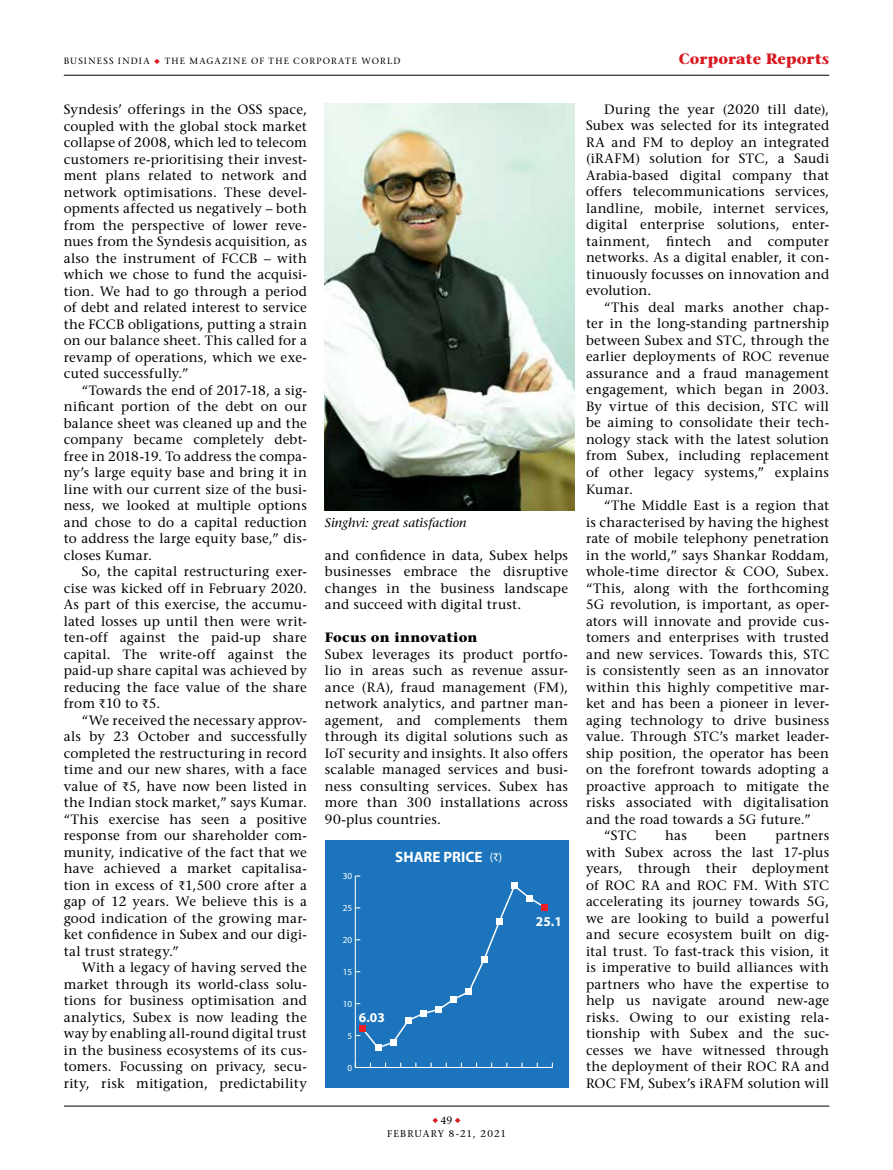
<style>
.page{position:relative;width:893px;height:1170px;background:#fff}
.page>*{position:absolute;margin:0;border:0;box-sizing:border-box;transform-origin:0 0}
.t1{font:700 15px "Stone Serif Std";letter-spacing:.005em;color:#d71920}
.t2{font:700 15px "Myriad Pro";color:#fff}
.t3{font:500 13.5px/16.5px "Stone Serif Std";letter-spacing:.015em;color:#000;text-align:justify}
.t4{font:700 13.5px "Stone Serif Std";letter-spacing:.015em;color:#000}
.t5{font:700 13.5px "Myriad Pro";color:#fff}
.t6{font:italic 500 12.75px "Stone Serif Std";color:#000}
.t7{font:500 10.5px "Stone Serif Std";color:#000}
.t8{font:500 9.75px "Stone Serif Std";letter-spacing:.11em;color:#000}
.t9{font:9.3px "Myriad Pro";color:#fff}
.t10{font:500 9px "Stone Serif Std";letter-spacing:.135em;color:#000}
.s1{color:#d71920}
.s2{font-family:"ITF Rupee";font-weight:400}
.s3{font-weight:400;font-size:12px}
.s4{font-family:"ITF Rupee";font-weight:400;font-size:12px}
</style>
<div class="page">
<hr style="left:64px;top:75px;width:765px;height:1px;background:#000">
<hr style="left:64px;top:1105px;width:765px;height:1px;background:#000">
<div style="left:325px;top:840px;width:243px;height:248px;background:#1c75bc"></div>
<hr style="left:355px;top:1066px;width:197px;height:1px;background:#fff">
<hr style="left:355px;top:876px;width:1px;height:191px;background:#fff">
<div style="left:511px;top:882px;width:7px;height:7px;background:#fff"></div>
<svg style="left:355px;top:883px;width:193px;height:167px"></svg>
<img style="left:325px;top:103px;width:249px;height:407px">
<p class="t10" style="left:64px;top:55px;width:338px">Business India <span class="s1">◆</span> the magazine of the corporate world</p>
<p class="t1" style="left:679px;top:49px;width:152px">Corporate Reports</p>
<p class="t3" style="left:64px;top:101px;width:245px">Syndesis’ offerings in the OSS space, coupled with the global stock market collapse of 2008, which led to telecom customers re-prioritising their invest&shy;ment plans related to network and network optimisations. These devel&shy;opments affected us negatively – both from the perspective of lower reve&shy;nues from the Syndesis acquisition, as also the instrument of FCCB – with which we chose to fund the acquisi&shy;tion. We had to go through a period of debt and related interest to service the FCCB obligations, putting a strain on our balance sheet. This called for a revamp of operations, which we exe&shy;cuted successfully.”</p>
<p class="t3" style="left:64px;top:382px;width:245px;text-indent:18px">“Towards the end of 2017-18, a sig&shy;nificant portion of the debt on our balance sheet was cleaned up and the company became completely debt&shy;free in 2018-19. To address the compa&shy;ny’s large equity base and bring it in line with our current size of the busi&shy;ness, we looked at multiple options and chose to do a capital reduction to address the large equity base,” dis&shy;closes Kumar.</p>
<p class="t3" style="left:64px;top:563px;width:245px;text-indent:18px">So, the capital restructuring exer&shy;cise was kicked off in February 2020.<br>As part of this exercise, the accumu&shy;lated losses up until then were writ&shy;ten-off against the paid-up share capital. The write-off against the paid-up share capital was achieved by reducing the face value of the share from <span class="s2">R</span>10 to <span class="s2">R</span>5.</p>
<p class="t3" style="left:64px;top:711px;width:245px;text-indent:18px">“We received the necessary approv&shy;als by 23 October and successfully completed the restructuring in record time and our new shares, with a face value of <span class="s2">R</span>5, have now been listed in the Indian stock market,” says Kumar. “This exercise has seen a positive response from our shareholder com&shy;munity, indicative of the fact that we have achieved a market capitalisa&shy;tion in excess of <span class="s2">R</span>1,500 crore after a gap of 12 years. We believe this is a good indication of the growing mar&shy;ket confidence in Subex and our digi&shy;tal trust strategy.”</p>
<p class="t3" style="left:64px;top:959px;width:245px;text-indent:18px">With a legacy of having served the market through its world-class solu&shy;tions for business optimisation and analytics, Subex is now leading the way by enabling all-round digital trust in the business ecosystems of its cus&shy;tomers. Focussing on privacy, secu&shy;rity, risk mitigation, predictability</p>
<p class="t6" style="left:325px;top:515px;width:143px">Singhvi: great satisfaction</p>
<p class="t3" style="left:325px;top:546px;width:245px">and confidence in data, Subex helps businesses embrace the disruptive changes in the business landscape and succeed with digital trust.</p>
<p class="t4" style="left:325px;top:629px;width:154px">Focus on innovation</p>
<p class="t3" style="left:325px;top:645px;width:245px">Subex leverages its product portfo&shy;lio in areas such as revenue assur&shy;ance (RA), fraud management (FM), network analytics, and partner man&shy;agement, and complements them through its digital solutions such as IoT security and insights. It also offers scalable managed services and busi&shy;ness consulting services. Subex has more than 300 installations across 90-plus countries.</p>
<p class="t9" style="left:343px;top:870px;width:11px">30</p>
<p class="t9" style="left:343px;top:902px;width:11px">25</p>
<p class="t9" style="left:343px;top:934px;width:11px">20</p>
<p class="t9" style="left:343px;top:966px;width:11px">15</p>
<p class="t9" style="left:343px;top:998px;width:11px">10</p>
<p class="t5" style="left:359px;top:1008px;width:27px">6.03</p>
<p class="t9" style="left:347px;top:1030px;width:6px">5</p>
<p class="t9" style="left:347px;top:1061px;width:6px">0</p>
<p class="t2" style="left:395px;top:846px;width:109px">SHARE PRICE <span class="s3">(</span><span class="s4">R</span><span class="s3">)</span></p>
<p class="t7" style="left:433px;top:1113px;width:30px"><span class="s1">◆</span>49<span class="s1">◆</span></p>
<p class="t8" style="left:387px;top:1127px;width:121px">FEBRUARY 8-21, 2021</p>
<p class="t5" style="left:536px;top:912px;width:27px">25.1</p>
<p class="t3" style="left:586px;top:101px;width:245px;text-indent:18px">During the year (2020 till date), Subex was selected for its integrated RA and FM to deploy an integrated (iRAFM) solution for STC, a Saudi Arabia-based digital company that offers telecommunications services, landline, mobile, internet services, digital enterprise solutions, enter&shy;tainment, fintech and computer networks. As a digital enabler, it con&shy;tinuously focusses on innovation and evolution.</p>
<p class="t3" style="left:586px;top:299px;width:245px;text-indent:18px">“This deal marks another chap&shy;ter in the long-standing partnership between Subex and STC, through the earlier deployments of ROC revenue assurance and a fraud management engagement, which began in 2003.<br>By virtue of this decision, STC will be aiming to consolidate their tech&shy;nology stack with the latest solution from Subex, including replacement of other legacy systems,” explains Kumar.</p>
<p class="t3" style="left:604px;top:497px;width:227px">“The Middle East is a region that</p>
<p class="t3" style="left:586px;top:513px;width:245px">is characterised by having the highest</p>
<p class="t3" style="left:586px;top:530px;width:245px">rate of mobile telephony penetration</p>
<p class="t3" style="left:586px;top:546px;width:245px">in the world,” says Shankar Roddam,</p>
<p class="t3" style="left:586px;top:563px;width:245px">whole-time director &amp; COO, Subex.</p>
<p class="t3" style="left:586px;top:579px;width:245px">“This, along with the forthcoming</p>
<p class="t3" style="left:586px;top:596px;width:245px">5G revolution, is important, as oper-</p>
<p class="t3" style="left:586px;top:612px;width:245px">ators will innovate and provide cus-</p>
<p class="t3" style="left:586px;top:629px;width:245px">tomers and enterprises with trusted</p>
<p class="t3" style="left:586px;top:645px;width:245px">and new services. Towards this, STC</p>
<p class="t3" style="left:586px;top:662px;width:245px">is consistently seen as an innovator</p>
<p class="t3" style="left:586px;top:678px;width:245px">within this highly competitive mar-</p>
<p class="t3" style="left:586px;top:695px;width:245px">ket and has been a pioneer in lever-</p>
<p class="t3" style="left:586px;top:711px;width:245px">aging technology to drive business</p>
<p class="t3" style="left:586px;top:728px;width:245px">value. Through STC’s market leader-</p>
<p class="t3" style="left:586px;top:744px;width:245px">ship position, the operator has been</p>
<p class="t3" style="left:586px;top:761px;width:245px">on the forefront towards adopting a</p>
<p class="t3" style="left:586px;top:777px;width:245px">proactive approach to mitigate the</p>
<p class="t3" style="left:586px;top:794px;width:245px">risks associated with digitalisation</p>
<p class="t3" style="left:586px;top:810px;width:226px">and the road towards a 5G future.”</p>
<p class="t3" style="left:604px;top:827px;width:34px">“STC</p>
<p class="t3" style="left:665px;top:827px;width:23px">has</p>
<p class="t3" style="left:716px;top:827px;width:33px">been</p>
<p class="t3" style="left:586px;top:827px;width:245px;text-indent:189px">partners with Subex across the last 17-plus years, through their deployment of ROC RA and ROC FM. With STC accelerating its journey towards 5G, we are looking to build a powerful and secure ecosystem built on dig&shy;ital trust. To fast-track this vision, it is imperative to build alliances with partners who have the expertise to help us navigate around new-age risks. Owing to our existing rela&shy;tionship with Subex and the suc&shy;cesses we have witnessed through the deployment of their ROC RA and ROC FM, Subex’s iRAFM solution will</p>
</div>
